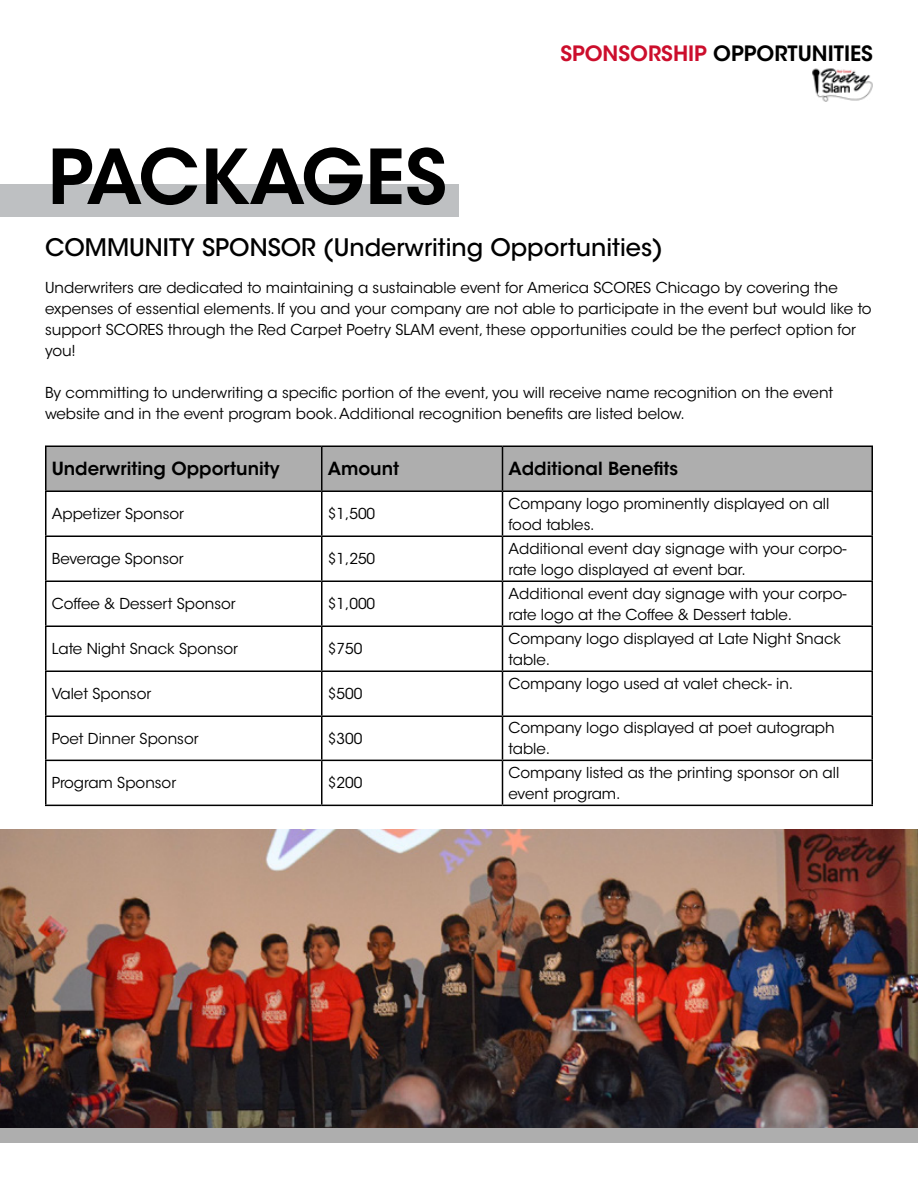
<style>
.page{position:relative;width:918px;height:1188px;background:#fff}
.page>*{position:absolute;margin:0;border:0;box-sizing:border-box;transform-origin:0 0}
.t1{font:600 75px "ITC Avant Garde Std";color:#000}
.t2{font:500 24px "ITC Avant Garde Std";color:#000}
.t3{font:600 21px "ITC Avant Garde Std";color:#000}
.t4{font:600 18px "ITC Avant Garde Std";color:#000}
.t5{font:15px/21px "ITC Avant Garde Std";color:#000}
.s1{color:#cc0e2c}
</style>
<div class="page">
<div style="left:0;top:184px;width:459px;height:34px;background:#bec0c2"></div>
<img style="left:812px;top:68px;width:61px;height:34px">
<div style="left:46px;top:447px;width:826px;height:43px;background:#aeaeae"></div>
<hr style="left:45px;top:536px;width:277px;height:1px;background:#000">
<hr style="left:322px;top:536px;width:180px;height:1px;background:#000">
<hr style="left:502px;top:536px;width:371px;height:1px;background:#000">
<hr style="left:45px;top:580px;width:277px;height:2px;background:#000">
<hr style="left:322px;top:580px;width:180px;height:2px;background:#000">
<hr style="left:502px;top:580px;width:371px;height:2px;background:#000">
<hr style="left:45px;top:626px;width:277px;height:1px;background:#000">
<hr style="left:322px;top:626px;width:180px;height:1px;background:#000">
<hr style="left:502px;top:626px;width:371px;height:1px;background:#000">
<hr style="left:45px;top:670px;width:277px;height:2px;background:#000">
<hr style="left:322px;top:670px;width:180px;height:2px;background:#000">
<hr style="left:502px;top:670px;width:371px;height:2px;background:#000">
<hr style="left:45px;top:716px;width:277px;height:1px;background:#000">
<hr style="left:322px;top:716px;width:180px;height:1px;background:#000">
<hr style="left:502px;top:716px;width:371px;height:1px;background:#000">
<hr style="left:45px;top:760px;width:277px;height:1px;background:#000">
<hr style="left:322px;top:760px;width:180px;height:1px;background:#000">
<hr style="left:502px;top:760px;width:371px;height:1px;background:#000">
<hr style="left:45px;top:492px;width:1px;height:44px;background:#000">
<hr style="left:321px;top:492px;width:1px;height:44px;background:#000">
<hr style="left:502px;top:492px;width:1px;height:44px;background:#000">
<hr style="left:872px;top:492px;width:1px;height:44px;background:#000">
<hr style="left:45px;top:537px;width:1px;height:43px;background:#000">
<hr style="left:321px;top:537px;width:1px;height:43px;background:#000">
<hr style="left:502px;top:537px;width:1px;height:43px;background:#000">
<hr style="left:872px;top:537px;width:1px;height:43px;background:#000">
<hr style="left:45px;top:582px;width:1px;height:44px;background:#000">
<hr style="left:321px;top:582px;width:1px;height:44px;background:#000">
<hr style="left:502px;top:582px;width:1px;height:44px;background:#000">
<hr style="left:872px;top:582px;width:1px;height:44px;background:#000">
<hr style="left:45px;top:627px;width:1px;height:43px;background:#000">
<hr style="left:321px;top:627px;width:1px;height:43px;background:#000">
<hr style="left:502px;top:627px;width:1px;height:43px;background:#000">
<hr style="left:872px;top:627px;width:1px;height:43px;background:#000">
<hr style="left:45px;top:672px;width:1px;height:44px;background:#000">
<hr style="left:321px;top:672px;width:1px;height:44px;background:#000">
<hr style="left:502px;top:672px;width:1px;height:44px;background:#000">
<hr style="left:872px;top:672px;width:1px;height:44px;background:#000">
<hr style="left:45px;top:717px;width:1px;height:43px;background:#000">
<hr style="left:321px;top:717px;width:1px;height:43px;background:#000">
<hr style="left:502px;top:717px;width:1px;height:43px;background:#000">
<hr style="left:872px;top:717px;width:1px;height:43px;background:#000">
<hr style="left:45px;top:761px;width:1px;height:44px;background:#000">
<hr style="left:321px;top:761px;width:1px;height:44px;background:#000">
<hr style="left:502px;top:761px;width:1px;height:44px;background:#000">
<hr style="left:872px;top:761px;width:1px;height:44px;background:#000">
<hr style="left:45px;top:805px;width:277px;height:1px;background:#000">
<hr style="left:322px;top:805px;width:180px;height:1px;background:#000">
<hr style="left:502px;top:805px;width:371px;height:1px;background:#000">
<hr style="left:45px;top:446px;width:277px;height:1px;background:#000">
<hr style="left:45px;top:447px;width:1px;height:43px;background:#000">
<hr style="left:322px;top:446px;width:180px;height:1px;background:#000">
<hr style="left:321px;top:447px;width:1px;height:43px;background:#000">
<hr style="left:502px;top:446px;width:371px;height:1px;background:#000">
<hr style="left:502px;top:447px;width:1px;height:43px;background:#000">
<hr style="left:872px;top:447px;width:1px;height:43px;background:#000">
<hr style="left:45px;top:490px;width:277px;height:2px;background:#000">
<hr style="left:322px;top:490px;width:180px;height:2px;background:#000">
<hr style="left:502px;top:490px;width:371px;height:2px;background:#000">
<img style="left:0;top:829px;width:918px;height:299px">
<div style="left:0;top:1128px;width:918px;height:15px;background:#aeaeae"></div>
<h1 class="t1" style="left:48px;top:129px;width:401px">PACKAGES</h1>
<h3 class="t3" style="left:560px;top:40px;width:314px"><span class="s1">SPONSORSHIP</span> OPPORTUNITIES</h3>
<h2 class="t2" style="left:45px;top:232px;width:620px">COMMUNITY SPONSOR (Underwriting Opportunities)</h2>
<p class="t5" style="left:45px;top:277px;width:828px">Underwriters are dedicated to maintaining a sustainable event for America SCORES Chicago by covering the expenses of essential elements. If you and your company are not able to participate in the event but would like to support SCORES through the Red Carpet Poetry SLAM event, these opportunities could be the perfect option for you!</p>
<p class="t5" style="left:45px;top:382px;width:790px">By committing to underwriting a specific portion of the event, you will receive name recognition on the event website and in the event program book. Additional recognition benefits are listed below.</p>
<p class="t4" style="left:52px;top:457px;width:230px">Underwriting Opportunity</p>
<p class="t4" style="left:328px;top:457px;width:73px">Amount</p>
<p class="t4" style="left:508px;top:457px;width:171px">Additional Benefits</p>
<p class="t5" style="left:52px;top:504px;width:134px">Appetizer Sponsor</p>
<p class="t5" style="left:328px;top:504px;width:49px">$1,500</p>
<p class="t5" style="left:508px;top:493px;width:322px">Company logo prominently displayed on all food tables.</p>
<p class="t5" style="left:52px;top:549px;width:133px">Beverage Sponsor</p>
<p class="t5" style="left:328px;top:549px;width:49px">$1,250</p>
<p class="t5" style="left:508px;top:538px;width:340px">Additional event day signage with your corpo&shy;rate logo displayed at event bar.</p>
<p class="t5" style="left:52px;top:594px;width:185px">Coffee &amp; Dessert Sponsor</p>
<p class="t5" style="left:328px;top:594px;width:49px">$1,000</p>
<p class="t5" style="left:508px;top:583px;width:340px">Additional event day signage with your corpo&shy;rate logo at the Coffee &amp; Dessert table.</p>
<p class="t5" style="left:52px;top:639px;width:188px">Late Night Snack Sponsor</p>
<p class="t5" style="left:328px;top:639px;width:36px">$750</p>
<p class="t5" style="left:508px;top:628px;width:334px">Company logo displayed at Late Night Snack table.</p>
<p class="t5" style="left:52px;top:684px;width:101px">Valet Sponsor</p>
<p class="t5" style="left:328px;top:684px;width:36px">$500</p>
<p class="t5" style="left:508px;top:673px;width:286px">Company logo used at valet check- in.</p>
<p class="t5" style="left:52px;top:728px;width:148px">Poet Dinner Sponsor</p>
<p class="t5" style="left:328px;top:728px;width:36px">$300</p>
<p class="t5" style="left:508px;top:718px;width:328px">Company logo displayed at poet autograph table.</p>
<p class="t5" style="left:52px;top:773px;width:126px">Program Sponsor</p>
<p class="t5" style="left:328px;top:773px;width:36px">$200</p>
<p class="t5" style="left:508px;top:762px;width:332px">Company listed as the printing sponsor on all event program.</p>
</div>
